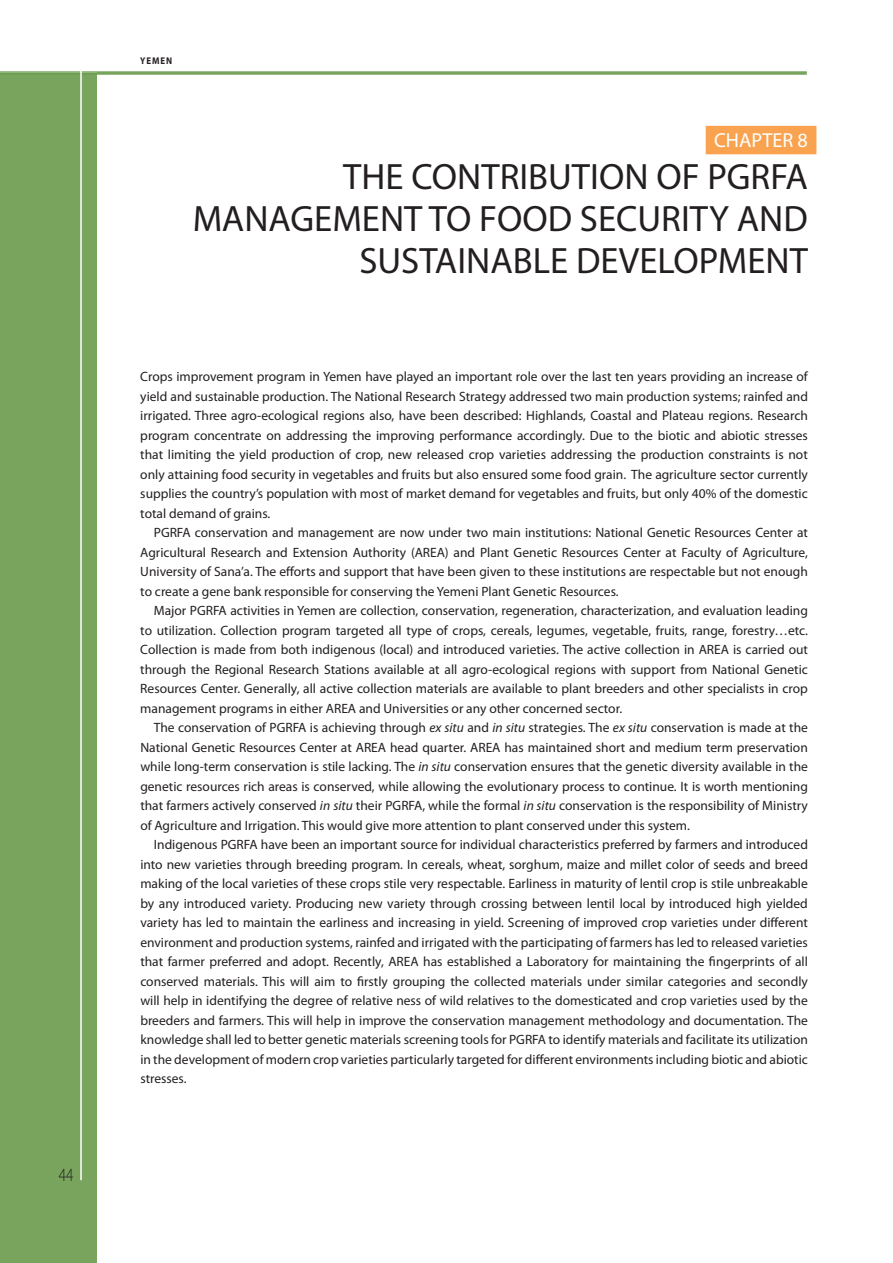
<style>
.page{position:relative;width:893px;height:1263px;background:#fff}
.page>*{position:absolute;margin:0;border:0;box-sizing:border-box;transform-origin:0 0}
.t1{font:36.75px/42px "Myriad Pro";color:#231f20;text-align:right}
.t2{font:20.25px "Myriad Pro";color:#fff}
.t3{font:300 18.75px "Myriad Pro";color:#231f20;scale:.8 1}
.t4{font:13.5px/19.5px "Myriad Pro";color:#231f20;text-align:justify}
.t5{font:700 9.75px "Myriad Pro";letter-spacing:.105em;color:#231f20;scale:.9 1}
.s1{font-style:italic}
</style>
<div class="page">
<div style="left:0;top:75px;width:97px;height:1188px;background:#78a45d"></div>
<svg style="left:0;top:71px;width:807px;height:4px;background:#8ab072"></svg>
<hr style="left:0;top:72px;width:97px;height:3px;background:#6d9e50">
<hr style="left:80px;top:64px;width:2px;height:1116px;background:#fff">
<div style="left:706px;top:126px;width:110px;height:28px;background:#f9a350"></div>
<h3 class="t3" style="left:59px;top:1163px;width:20px">44</h3>
<p class="t5" style="left:140px;top:55px;width:37px">YEMEN</p>
<h2 class="t2" style="left:714px;top:128px;width:95px">CHAPTER 8</h2>
<h1 class="t1" style="left:193px;top:155px;width:617px">THE CONTRIBUTION OF PGRFA<br>MANAGEMENT TO FOOD SECURITY AND<br>SUSTAINABLE DEVELOPMENT</h1>
<p class="t4" style="left:140px;top:367px;width:669px">Crops improvement program in Yemen have played an important role over the last ten years providing an increase of yield and sustainable production. The National Research Strategy addressed two main production systems; rainfed and irrigated. Three agro-ecological regions also, have been described: Highlands, Coastal and Plateau regions. Research program concentrate on addressing the improving performance accordingly. Due to the biotic and abiotic stresses that limiting the yield production of crop, new released crop varieties addressing the production constraints is not only attaining food security in vegetables and fruits but also ensured some food grain. The agriculture sector currently supplies the country’s population with most of market demand for vegetables and fruits, but only 40% of the domestic total demand of grains.</p>
<p class="t4" style="left:140px;top:523px;width:669px;text-indent:14px">PGRFA conservation and management are now under two main institutions: National Genetic Resources Center at Agricultural Research and Extension Authority (AREA) and Plant Genetic Resources Center at Faculty of Agriculture, University of Sana’a. The efforts and support that have been given to these institutions are respectable but not enough to create a gene bank responsible for conserving the Yemeni Plant Genetic Resources.</p>
<p class="t4" style="left:140px;top:601px;width:669px;text-indent:14px">Major PGRFA activities in Yemen are collection, conservation, regeneration, characterization, and evaluation leading to utilization. Collection program targeted all type of crops, cereals, legumes, vegetable, fruits, range, forestry…etc.<br>Collection is made from both indigenous (local) and introduced varieties. The active collection in AREA is carried out through the Regional Research Stations available at all agro-ecological regions with support from National Genetic Resources Center. Generally, all active collection materials are available to plant breeders and other specialists in crop management programs in either AREA and Universities or any other concerned sector.</p>
<p class="t4" style="left:140px;top:717px;width:669px;text-indent:13px">The conservation of PGRFA is achieving through <span class="s1">ex situ</span> and <span class="s1">in situ</span> strategies. The <span class="s1">ex situ</span> conservation is made at the National Genetic Resources Center at AREA head quarter. AREA has maintained short and medium term preservation while long-term conservation is stile lacking. The <span class="s1">in situ</span> conservation ensures that the genetic diversity available in the genetic resources rich areas is conserved, while allowing the evolutionary process to continue. It is worth mentioning that farmers actively conserved <span class="s1">in situ</span> their PGRFA, while the formal <span class="s1">in situ</span> conservation is the responsibility of Ministry of Agriculture and Irrigation. This would give more attention to plant conserved under this system.</p>
<p class="t4" style="left:140px;top:834px;width:669px;text-indent:14px">Indigenous PGRFA have been an important source for individual characteristics preferred by farmers and introduced into new varieties through breeding program. In cereals, wheat, sorghum, maize and millet color of seeds and breed making of the local varieties of these crops stile very respectable. Earliness in maturity of lentil crop is stile unbreakable by any introduced variety. Producing new variety through crossing between lentil local by introduced high yielded variety has led to maintain the earliness and increasing in yield. Screening of improved crop varieties under different environment and production systems, rainfed and irrigated with the participating of farmers has led to released varieties that farmer preferred and adopt. Recently, AREA has established a Laboratory for maintaining the fingerprints of all conserved materials. This will aim to firstly grouping the collected materials under similar categories and secondly will help in identifying the degree of relative ness of wild relatives to the domesticated and crop varieties used by the breeders and farmers. This will help in improve the conservation management methodology and documentation. The knowledge shall led to better genetic materials screening tools for PGRFA to identify materials and facilitate its utilization in the development of modern crop varieties particularly targeted for different environments including biotic and abiotic stresses.</p>
</div>
